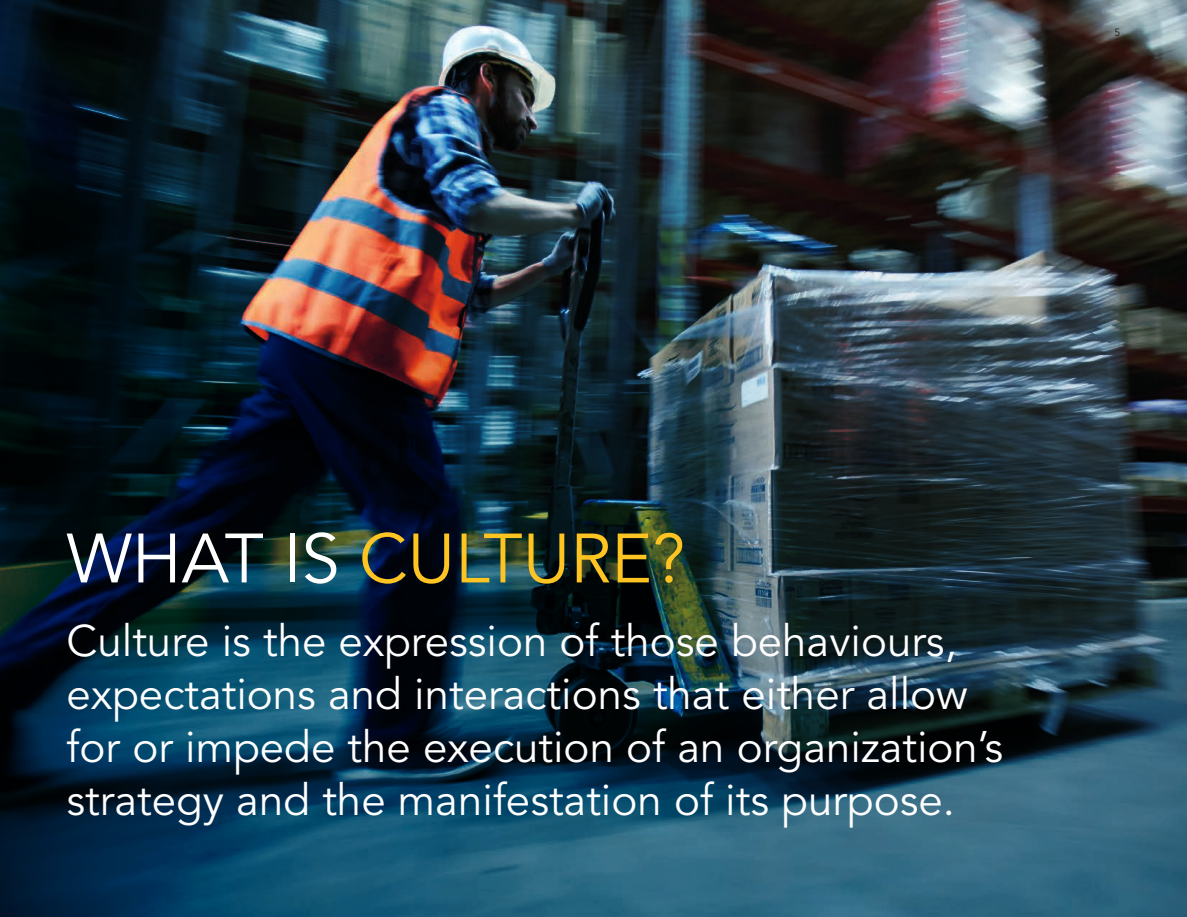
<style>
.page{position:relative;width:1187px;height:917px;background:#fff}
.page>*{position:absolute;margin:0;border:0;box-sizing:border-box;transform-origin:0 0}
.t1{font:69px "Avenir";color:#fff}
.t2{font:69px "Avenir";color:#fec422}
.t3{font:43.8px/52.9px "Avenir";color:#fff}
.t4{font:10.5px "Avenir";color:#231f20}
.s1{color:#fec422}
</style>
<div class="page">
<img style="left:0;top:0;width:1186px;height:238px">
<img style="left:0;top:238px;width:1186px;height:678px">
<p class="t4" style="left:1114px;top:27px;width:7px">5</p>
<h1 class="t1" style="left:67px;top:518px;width:334px">What is <span class="s1">cultu</span></h1>
<h1 class="t2" style="left:570px;top:518px;width:117px">re?</h1>
<p class="t3" style="left:67px;top:615px;width:937px">Culture is the expression of those behaviours, expectations and interactions that either allow for or impede the execution of an organization’s strategy and the manifestation of its purpose.</p>
</div>
